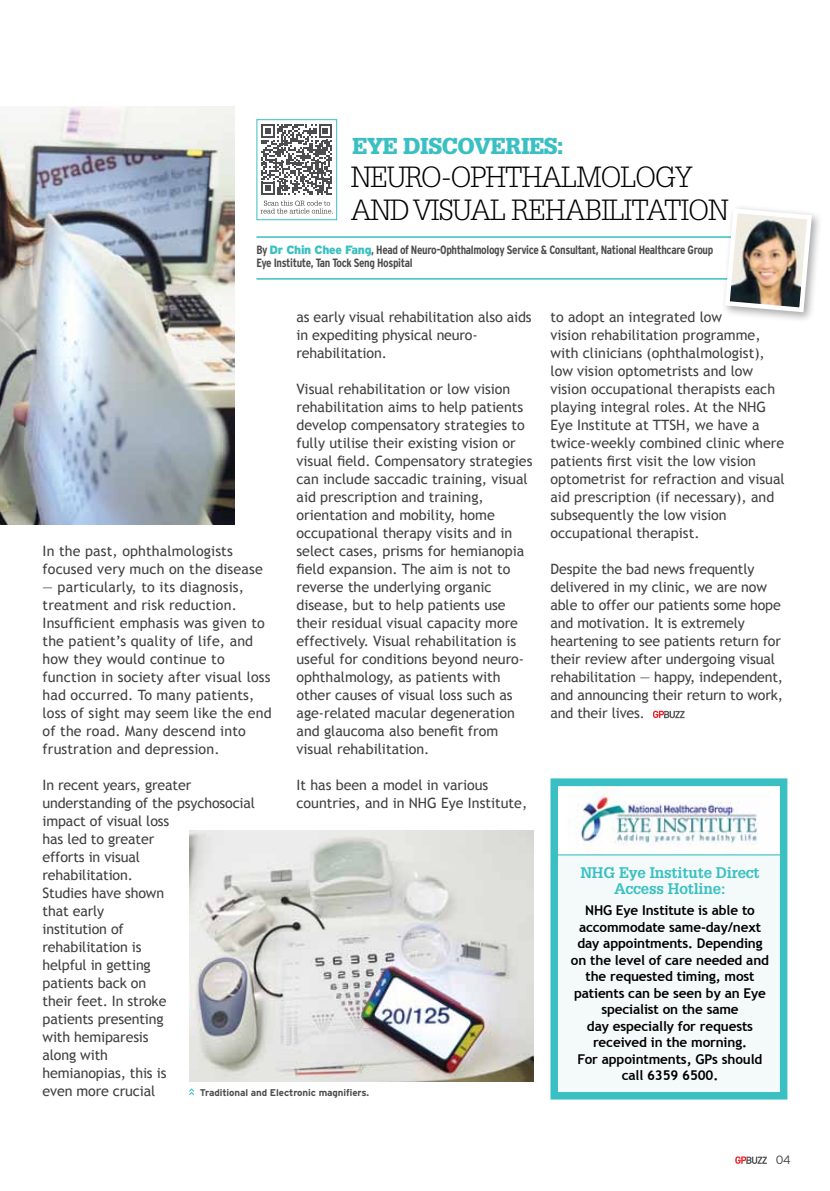
<style>
.page{position:relative;width:830px;height:1191px;background:#fff}
.page>*{position:absolute;margin:0;border:0;box-sizing:border-box;transform-origin:0 0}
.t1{font:300 28.5px "Glypha";letter-spacing:-.03em;color:#000}
.t2{font:900 22.5px "Glypha";letter-spacing:-.02em;color:#3ac0c2}
.t3{font:700 15px/16.5px "Glypha";letter-spacing:-.01em;color:#3ac0c2;text-align:center}
.t4{font:14.25px/18px "Trebuchet MS";color:#414042}
.t5{font:700 13.5px/16.5px "Trebuchet MS";letter-spacing:-.01em;color:#000;text-align:center}
.t6{font:700 condensed 12px/13.5px "Interstate";letter-spacing:-.03em;color:#4d4d4f}
.t7{font:300 12px "Interstate";color:#414042}
.t8{font:700 9.75px "Interstate";letter-spacing:-.01em;color:#4d4d4f}
.s1{font-weight:900;font-stretch:normal;color:#3ac0c2}
.s2{font-size:13.5px}
</style>
<div class="page">
<svg style="left:735px;top:1156px;width:31px;height:8px"></svg>
<hr style="left:256px;top:236px;width:505px;height:2px;background:#3ac0c2">
<hr style="left:256px;top:278px;width:505px;height:2px;background:#3ac0c2">
<div style="left:720px;top:204px;width:102px;height:119px;background:#000;opacity:.35"></div>
<img style="left:722px;top:206px;width:92px;height:109px">
<div style="left:256px;top:119px;width:81px;height:101px;background:#fff;border:1px solid #3ac0c2"></div>
<svg style="left:260px;top:201px;width:72px;height:13px"></svg>
<img style="left:0;top:106px;width:235px;height:418px">
<img style="left:189px;top:830px;width:344px;height:251px">
<div style="left:550px;top:778px;width:237px;height:321px;background:#f4faf9;border:8px solid #3ac0c2"></div>
<div style="left:557px;top:785px;width:223px;height:70px;background:#fff"></div>
<img style="left:577px;top:787px;width:181px;height:65px">
<div style="left:556px;top:785px;width:224px;height:70px;border:1px solid #3ac0c2"></div>
<svg style="left:653px;top:710px;width:31px;height:8px"></svg>
<svg style="left:189px;top:1088px;width:5px;height:7px"></svg>
<svg style="left:261px;top:124px;width:71px;height:71px"></svg>
<h2 class="t2" style="left:352px;top:132px;width:212px">EYE DISCOVERIES:</h2>
<h1 class="t1" style="left:350px;top:161px;width:120px">NEURO-OPHTHALM</h1>
<h1 class="t1" style="left:600px;top:161px;width:74px">OLOGY</h1>
<h1 class="t1" style="left:350px;top:194px;width:21px">AND</h1>
<h1 class="t1" style="left:413px;top:194px;width:131px">VISUAL REHABILITATI</h1>
<h1 class="t1" style="left:688px;top:194px;width:37px">ON</h1>
<p class="t6" style="left:256px;top:243px;width:458px">By <span class="s1">Dr Chin Chee Fang</span>, Head of Neuro-Ophthalmology Service &amp; Consultant, National Healthcare Group<br>Eye Institute, Tan Tock Seng Hospital</p>
<p class="t4" style="left:296px;top:308px;width:236px">as early visual rehabilitation also aids in expediting physical neuro&shy;rehabilitation.</p>
<p class="t4" style="left:296px;top:380px;width:237px">Visual rehabilitation or low vision rehabilitation aims to help patients develop compensatory strategies to fully utilise their existing vision or visual field. Compensatory strategies can include saccadic training, visual aid prescription and training, orientation and mobility, home occupational therapy visits and in select cases, prisms for hemianopia field expansion. The aim is not to reverse the underlying organic disease, but to help patients use their residual visual capacity more effectively. Visual rehabilitation is useful for conditions beyond neuro&shy;ophthalmology, as patients with other causes of visual loss such as age-related macular degeneration and glaucoma also benefit from visual rehabilitation.</p>
<p class="t4" style="left:296px;top:776px;width:232px">It has been a model in various countries, and in NHG Eye Institute,</p>
<p class="t4" style="left:43px;top:542px;width:222px">In the past, ophthalmologists focused very much on the disease</p>
<p class="t4" style="left:43px;top:578px;width:230px">— particularly, to its diagnosis, treatment and risk reduction.<br>Insufficient emphasis was given to the patient’s quality of life, and how they would continue to function in society after visual loss had occurred. To many patients, loss of sight may seem like the end of the road. Many descend into frustration and depression.</p>
<p class="t4" style="left:43px;top:776px;width:214px">In recent years, greater understanding of the psychosocial impact of visual loss<br>has led to greater<br>efforts in visual<br>rehabilitation.<br>Studies have shown<br>that early<br>institution of<br>rehabilitation is<br>helpful in getting<br>patients back on<br>their feet. In stroke<br>patients presenting<br>with hemiparesis<br>along with<br>hemianopias, this is<br>even more crucial</p>
<p class="t8" style="left:200px;top:1087px;width:171px">Traditional and Electronic magnifiers.</p>
<p class="t4" style="left:550px;top:308px;width:236px">to adopt an integrated low<br>vision rehabilitation programme, with clinicians (ophthalmologist), low vision optometrists and low vision occupational therapists each playing integral roles. At the NHG Eye Institute at TTSH, we have a twice-weekly combined clinic where patients first visit the low vision optometrist for refraction and visual aid prescription (if necessary), and subsequently the low vision occupational therapist.</p>
<p class="t4" style="left:550px;top:560px;width:234px">Despite the bad news frequently delivered in my clinic, we are now able to offer our patients some hope and motivation. It is extremely heartening to see patients return for their review after undergoing visual rehabilitation — happy, independent, and announcing their return to work, and their lives<span class="s2">.</span></p>
<p class="t3" style="left:580px;top:864px;width:181px">NHG Eye Institute Direct<br>Access Hotline:</p>
<p class="t5" style="left:570px;top:902px;width:199px">NHG Eye Institute is able to accommodate same-day/next day appointments. Depending on the level of care needed and the requested timing, most patients can be seen by an Eye specialist on the same<br>day especially for requests received in the morning.<br>For appointments, GPs should call 6359 6500.</p>
<p class="t7" style="left:775px;top:1153px;width:16px">04</p>
</div>
